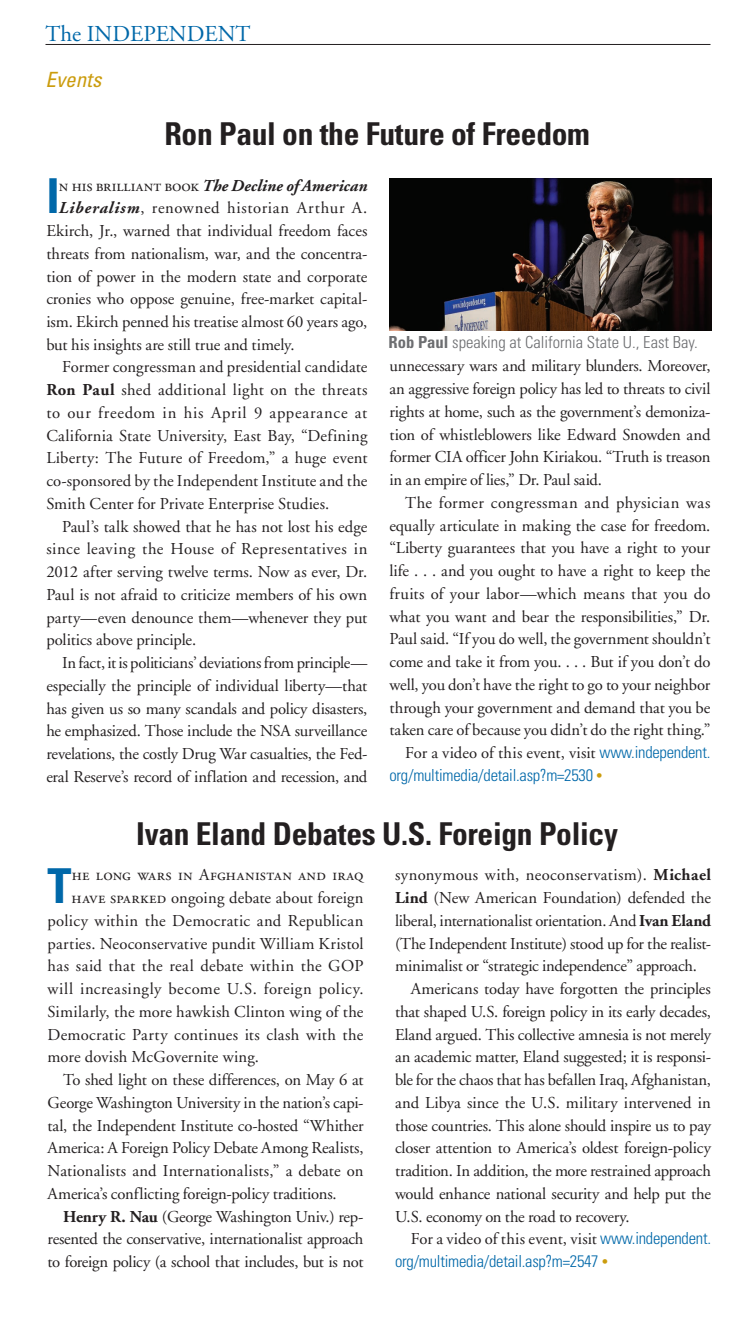
<style>
.page{position:relative;width:756px;height:1323px;background:#fff}
.page>*{position:absolute;margin:0;border:0;box-sizing:border-box;transform-origin:0 0}
.t1{font:700 condensed 48.12px "Univers";color:#0068a9}
.t2{font:700 condensed 31.5px "Univers";letter-spacing:-.01em;color:#231f20}
.t3{font:22.75px "Adobe Garamond";color:#0068a9}
.t4{font:italic condensed 21px "Univers";color:#cb9c0d}
.t5{font:16.62px/22.8px "Adobe Garamond";letter-spacing:-.005em;color:#231f20;text-align:justify}
.t6{font:300 condensed 16.62px "Univers";letter-spacing:-.015em;color:#0068a9}
.t7{font:300 condensed 16.62px "Univers";color:#6c6d70}
.t8{font:16.62px "Adobe Garamond";letter-spacing:.03em;color:#231f20}
.t9{font:16.62px "Adobe Garamond";letter-spacing:.02em;color:#231f20}
.t10{font:16.62px "Adobe Garamond";letter-spacing:.025em;color:#231f20}
.t11{font:italic 700 16.62px "Adobe Garamond";letter-spacing:.005em;color:#231f20}
.t12{font:16.62px "Adobe Garamond";letter-spacing:.04em;color:#231f20}
.t13{font:16.62px "Adobe Garamond";letter-spacing:.045em;color:#231f20}
.t14{font:16.62px "Adobe Garamond";letter-spacing:-.025em;color:#231f20}
.t15{font:16.62px "Adobe Garamond Regular SC";letter-spacing:.02em;color:#231f20}
.s1{font-family:"Adobe Garamond Regular SC";font-weight:400;font-style:normal}
.s2{font-weight:700;font-style:italic}
.s3{font-weight:700}
.s4{font-family:"Univers";font-weight:300;font-stretch:condensed;color:#0068a9}
.s5{font-family:"Adobe Garamond";font-weight:400;font-stretch:normal;color:#cb9c0d}
.s6{font-family:"Adobe Garamond Regular SC"}
</style>
<div class="page">
<img style="left:389px;top:178px;width:322px;height:153px">
<hr style="left:45px;top:44px;width:666px;height:1px;background:#231f20">
<h3 class="t3" style="left:45px;top:22px;width:207px">The INDEPENDENT</h3>
<p class="t4" style="left:46px;top:66px;width:57px">Events</p>
<h2 class="t2" style="left:164px;top:115px;width:427px">Ron Paul on the Future of Freedom</h2>
<h1 class="t1" style="left:46px;top:167px;width:15px">I</h1>
<p class="t11" style="left:59px;top:176px;width:310px"><span class="s1">n his brilliant book</span> The Decline of American</p>
<p class="t12" style="left:59px;top:199px;width:310px"><span class="s2">Liberalism</span>, renowned historian Arthur A.</p>
<p class="t5" style="left:46px;top:220px;width:323px">Ekirch, Jr., warned that individual freedom faces</p>
<p class="t5" style="left:46px;top:243px;width:323px">threats from nationalism, war, and the concentra-</p>
<p class="t5" style="left:46px;top:265px;width:323px">tion of power in the modern state and corporate</p>
<p class="t5" style="left:46px;top:288px;width:323px">cronies who oppose genuine, free-market capital-</p>
<p class="t5" style="left:46px;top:311px;width:323px">ism. Ekirch penned his treatise almost 60 years ago,</p>
<p class="t5" style="left:46px;top:334px;width:250px">but his insights are still true and timely.</p>
<p class="t5" style="left:62px;top:356px;width:307px">Former congressman and presidential candidate</p>
<p class="t10" style="left:46px;top:381px;width:323px"><span class="s3">Ron Paul</span> shed additional light on the threats</p>
<p class="t13" style="left:46px;top:404px;width:322px">to our freedom in his April 9 appearance at</p>
<p class="t5" style="left:46px;top:425px;width:323px">California State University, East Bay, “Defining</p>
<p class="t5" style="left:46px;top:447px;width:323px">Liberty: The Future of Freedom,” a huge event</p>
<p class="t5" style="left:46px;top:470px;width:323px">co-sponsored by the Independent Institute and the</p>
<p class="t5" style="left:46px;top:493px;width:284px">Smith Center for Private Enterprise Studies.</p>
<p class="t5" style="left:62px;top:515px;width:307px">Paul’s talk showed that he has not lost his edge</p>
<p class="t8" style="left:46px;top:540px;width:323px">since leaving the House of Representatives in</p>
<p class="t5" style="left:46px;top:561px;width:323px">2012 after serving twelve terms. Now as ever, Dr.</p>
<p class="t5" style="left:46px;top:584px;width:323px">Paul is not afraid to criticize members of his own</p>
<p class="t5" style="left:46px;top:606px;width:323px">party—even denounce them—whenever they put</p>
<p class="t5" style="left:46px;top:629px;width:151px">politics above principle.</p>
<p class="t5" style="left:62px;top:652px;width:307px">In fact, it is politicians’ deviations from principle—</p>
<p class="t5" style="left:46px;top:675px;width:323px">especially the principle of individual liberty—that</p>
<p class="t5" style="left:46px;top:697px;width:323px">has given us so many scandals and policy disasters,</p>
<p class="t5" style="left:46px;top:720px;width:323px">he emphasized. Those include the NSA surveillance</p>
<p class="t5" style="left:46px;top:743px;width:323px">revelations, the costly Drug War casualties, the Fed-</p>
<p class="t5" style="left:46px;top:766px;width:323px">eral Reserve’s record of inflation and recession, and</p>
<p class="t7" style="left:388px;top:332px;width:311px"><span class="s3">Rob Paul</span> speaking at California State U., East Bay.</p>
<p class="t5" style="left:389px;top:355px;width:323px">unnecessary wars and military blunders. Moreover, an aggressive foreign policy has led to threats to civil rights at home, such as the government’s demoniza&shy;tion of whistleblowers like Edward Snowden and former CIA officer John Kiriakou. “Truth is treason in an empire of lies,” Dr. Paul said.</p>
<p class="t5" style="left:389px;top:492px;width:323px;text-align:right">The former congressman and physician was equally articulate in making the case for freedom. “Liberty guarantees that you have a right to your life . . . and you ought to have a right to keep the fruits of your labor—which means that you do what you want and bear the responsibilities,” Dr.<br>Paul said. “If you do well, the government shouldn’t come and take it from you. . . . But if you don’t do well, you don’t have the right to go to your neighbor through your government and demand that you be taken care of because you didn’t do the right thing.” For a video of this event, visit <span class="s4">www.independent.</span></p>
<p class="t6" style="left:389px;top:765px;width:215px">org/multimedia/detail.asp?m=2530 <span class="s5">•</span></p>
<h2 class="t2" style="left:136px;top:815px;width:483px">Ivan Eland Debates U.S. Foreign Policy</h2>
<h1 class="t1" style="left:48px;top:857px;width:26px">T</h1>
<p class="t15" style="left:72px;top:866px;width:293px">he long wars in Afghanistan and iraq</p>
<p class="t5" style="left:48px;top:887px;width:318px;text-indent:24px"><span class="s6">have sparked</span> ongoing debate about foreign policy within the Democratic and Republican parties. Neoconservative pundit William Kristol has said that the real debate within the GOP will increasingly become U.S. foreign policy.<br>Similarly, the more hawkish Clinton wing of the Democratic Party continues its clash with the more dovish McGovernite wing.</p>
<p class="t5" style="left:48px;top:1069px;width:318px;text-indent:16px">To shed light on these differences, on May 6 at George Washington University in the nation’s capi&shy;tal, the Independent Institute co-hosted “Whither America: A Foreign Policy Debate Among Realists, Nationalists and Internationalists,” a debate on America’s conflicting foreign-policy traditions.</p>
<p class="t5" style="left:48px;top:1205px;width:317px;text-indent:16px"><span class="s3">Henry R. Nau</span> (George Washington Univ.) rep&shy;resented the conservative, internationalist approach to foreign policy (a school that includes, but is not</p>
<p class="t9" style="left:395px;top:866px;width:317px">synonymous with, neoconservatism). <span class="s3">Michael</span></p>
<p class="t5" style="left:395px;top:887px;width:317px"><span class="s3">Lind</span> (New American Foundation) defended the</p>
<p class="t5" style="left:395px;top:910px;width:317px">liberal, internationalist orientation. And <span class="s3">Ivan Eland</span></p>
<p class="t5" style="left:395px;top:932px;width:317px">(The Independent Institute) stood up for the realist-</p>
<p class="t5" style="left:395px;top:955px;width:303px">minimalist or “strategic independence” approach.</p>
<p class="t5" style="left:411px;top:978px;width:302px">Americans today have forgotten the principles</p>
<p class="t5" style="left:395px;top:1001px;width:317px">that shaped U.S. foreign policy in its early decades,</p>
<p class="t5" style="left:395px;top:1023px;width:318px">Eland argued. This collective amnesia is not merely</p>
<p class="t5" style="left:395px;top:1046px;width:317px">an academic matter, Eland suggested; it is responsi-</p>
<p class="t5" style="left:395px;top:1069px;width:317px">ble for the chaos that has befallen Iraq, Afghanistan,</p>
<p class="t5" style="left:395px;top:1092px;width:317px">and Libya since the U.S. military intervened in</p>
<p class="t5" style="left:395px;top:1114px;width:317px">those countries. This alone should inspire us to pay</p>
<p class="t5" style="left:395px;top:1137px;width:317px">closer attention to America’s oldest foreign-policy</p>
<p class="t5" style="left:395px;top:1160px;width:317px">tradition. In addition, the more restrained approach</p>
<p class="t5" style="left:395px;top:1183px;width:317px">would enhance national security and help put the</p>
<p class="t14" style="left:395px;top:1207px;width:236px">U.S. economy on the road to recovery.</p>
<p class="t5" style="left:411px;top:1228px;width:302px">For a video of this event, visit <span class="s4">www.independent.</span></p>
<p class="t6" style="left:395px;top:1251px;width:215px">org/multimedia/detail.asp?m=2547 <span class="s5">•</span></p>
</div>
